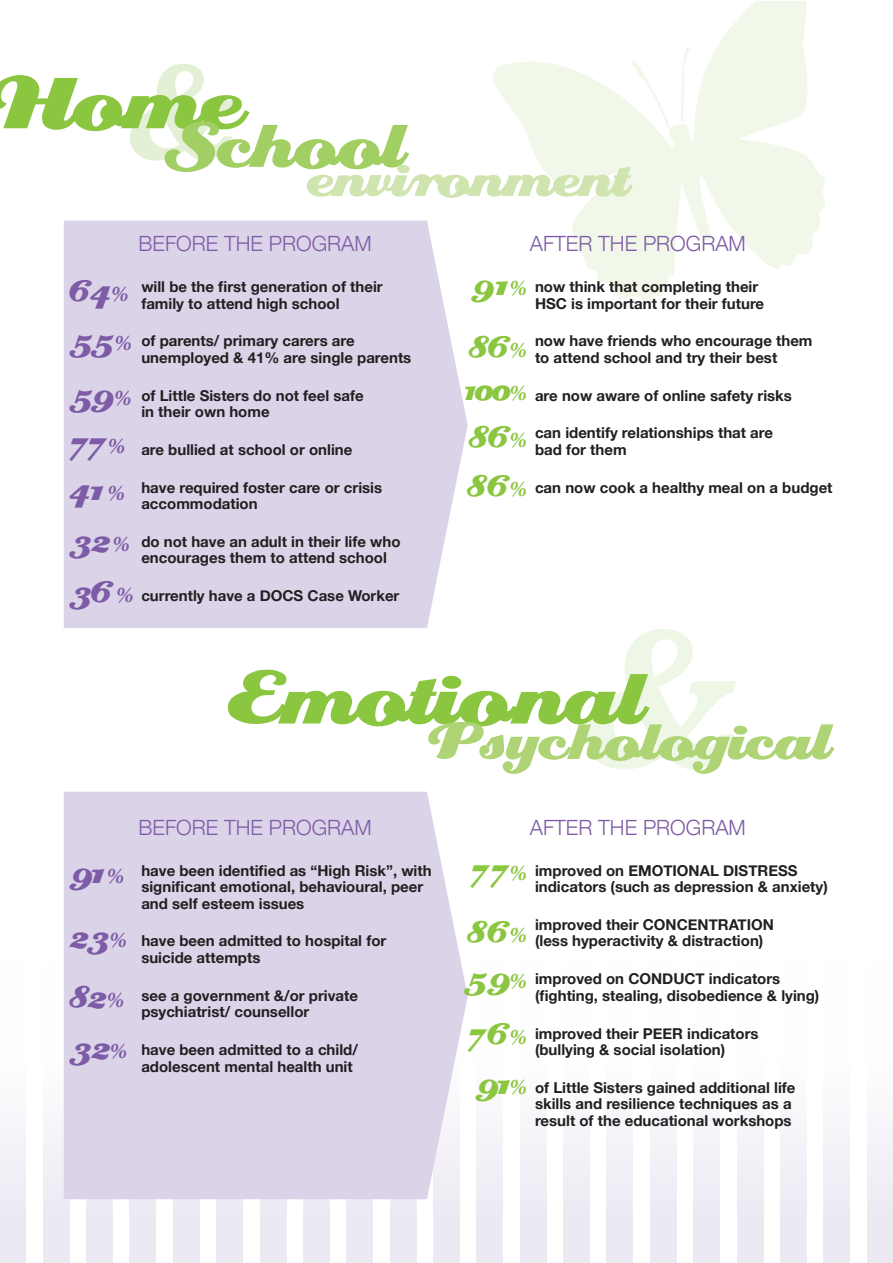
<style>
.page{position:relative;width:893px;height:1263px;background:#fff}
.page>*{position:absolute;margin:0;border:0;box-sizing:border-box;transform-origin:0 0}
.t1{font:90px "Creampuff";color:#8bc640}
.t2{font:62.85px "Creampuff";color:#aed476}
.t3{font:37.5px/49.7px "Creampuff";letter-spacing:-.09em;color:#7e5ba6}
.t4{font:37.5px/62.1px "Creampuff";letter-spacing:-.06em;color:#8bc640}
.t5{font:37.5px/47.7px "Creampuff";letter-spacing:-.06em;color:#8bc640;text-align:justify;scale:.85 1}
.t6{font:300 21px "Helvetica Neue";color:#7e5ba6}
.t7{font:700 15px/16.5px "Helvetica Neue";color:#231f20}
.s1{font-family:"Minion Pro";font-weight:700;font-style:italic;font-size:22.5px}
</style>
<div class="page">
<svg style="left:572px;top:1px;width:253px;height:300px;fill:#f1f7e9"></svg>
<svg style="left:680px;top:38px;width:11px;height:85px"></svg>
<div style="left:390px;top:961px;width:26px;height:302px;background:#ede9f3"></div>
<div style="left:433px;top:961px;width:27px;height:302px;background:#ede9f3"></div>
<div style="left:520px;top:961px;width:26px;height:302px;background:linear-gradient(to right,#f7f5f9,#f7f5f9)"></div>
<div style="left:607px;top:961px;width:26px;height:302px;background:linear-gradient(to right,#f7f5f9,#f7f5f9)"></div>
<div style="left:650px;top:961px;width:26px;height:302px;background:linear-gradient(to right,#f7f5f9,#f7f5f9)"></div>
<div style="left:737px;top:961px;width:26px;height:302px;background:linear-gradient(to right,#f7f5f9,#f7f5f9)"></div>
<div style="left:780px;top:961px;width:27px;height:302px;background:linear-gradient(to bottom,#fff,#ece7f2)"></div>
<div style="left:823px;top:961px;width:27px;height:302px;background:linear-gradient(to bottom,#fff,#ece7f2)"></div>
<div style="left:867px;top:961px;width:25px;height:302px;background:linear-gradient(to bottom,#fff,#ece7f2)"></div>
<div style="left:693px;top:961px;width:27px;height:302px;background:linear-gradient(to bottom,#fff,#ece7f2)"></div>
<div style="left:563px;top:961px;width:27px;height:302px;background:linear-gradient(to bottom,#fff,#ece7f2)"></div>
<div style="left:477px;top:961px;width:26px;height:302px;background:linear-gradient(to right,#f7f5f9,#f7f5f9)"></div>
<div style="left:130px;top:961px;width:26px;height:302px;background:#ede9f3"></div>
<div style="left:0;top:961px;width:26px;height:302px;background:linear-gradient(to right,#f7f5f9,#f7f5f9)"></div>
<div style="left:43px;top:961px;width:26px;height:302px;background:#f7f5fa"></div>
<div style="left:86px;top:961px;width:27px;height:302px;background:#ede9f3"></div>
<div style="left:173px;top:961px;width:27px;height:302px;background:#ede9f3"></div>
<div style="left:216px;top:961px;width:27px;height:302px;background:#ede9f3"></div>
<div style="left:260px;top:961px;width:26px;height:302px;background:#ede9f3"></div>
<div style="left:303px;top:961px;width:27px;height:302px;background:#ede9f3"></div>
<div style="left:346px;top:961px;width:27px;height:302px;background:#ede9f3"></div>
<svg style="left:152px;top:220px;width:260px;height:1px"></svg>
<svg style="left:585px;top:629px;width:152px;height:140px"></svg>
<div style="left:64px;top:221px;width:404px;height:407px;background:#dbd4e9"></div>
<div style="left:64px;top:792px;width:404px;height:407px;background:#dbd4e9"></div>
<svg style="left:0;top:60px;width:669px;height:138px"></svg>
<h3 class="t6" style="left:139px;top:231px;width:235px">BEFORE THE PROGRAM</h3>
<h3 class="t6" style="left:530px;top:231px;width:218px">AFTER THE PROGRAM</h3>
<h3 class="t3" style="left:68px;top:267px;width:62px">64 <span class="s1">%</span></h3>
<h3 class="t4" style="left:468px;top:255px;width:61px">91<span class="s1">%<br></span>86<span class="s1">%</span></h3>
<h3 class="t5" style="left:465px;top:367px;width:74px">100<span class="s1">% </span>86<span class="s1">% </span>86<span class="s1">%</span></h3>
<p class="t7" style="left:141px;top:278px;width:243px">will be the first generation of their family to attend high school</p>
<p class="t7" style="left:141px;top:332px;width:271px">of parents/ primary carers are unemployed &amp; 41% are single parents</p>
<p class="t7" style="left:141px;top:387px;width:224px">of Little Sisters do not feel safe in their own home</p>
<p class="t7" style="left:141px;top:441px;width:213px">are bullied at school or online</p>
<p class="t7" style="left:141px;top:479px;width:242px">have required foster care or crisis accommodation</p>
<p class="t7" style="left:141px;top:533px;width:261px">do not have an adult in their life who encourages them to attend school</p>
<p class="t7" style="left:141px;top:587px;width:260px">currently have a DOCS Case Worker</p>
<h3 class="t3" style="left:68px;top:313px;width:65px;line-height:55.1px">55 <span class="s1">%<br></span>59 <span class="s1">%</span></h3>
<h3 class="t3" style="left:68px;top:419px;width:67px">77 <span class="s1">%<br></span>41 <span class="s1">%<br></span>32 <span class="s1">%<br></span>36 <span class="s1">%</span></h3>
<p class="t7" style="left:535px;top:278px;width:231px">now think that completing their<br>HSC is important for their future</p>
<p class="t7" style="left:535px;top:332px;width:279px">now have friends who encourage them to attend school and try their best</p>
<p class="t7" style="left:535px;top:387px;width:258px">are now aware of online safety risks</p>
<p class="t7" style="left:535px;top:424px;width:240px">can identify relationships that are bad for them</p>
<p class="t7" style="left:535px;top:479px;width:299px">can now cook a healthy meal on a budget</p>
<h1 class="t1" style="left:227px;top:655px;width:417px">Emotional</h1>
<h2 class="t2" style="left:427px;top:711px;width:404px">Psychological</h2>
<h3 class="t3" style="left:68px;top:841px;width:60px;line-height:64.7px">91 <span class="s1">%<br></span>23 <span class="s1">%</span></h3>
<h3 class="t3" style="left:68px;top:973px;width:60px;line-height:50.4px">82 <span class="s1">%<br></span>32<span class="s1">%</span></h3>
<h3 class="t6" style="left:139px;top:815px;width:235px">BEFORE THE PROGRAM</h3>
<p class="t7" style="left:141px;top:862px;width:292px">have been identified as “High Risk”, with significant emotional, behavioural, peer and self esteem issues</p>
<p class="t7" style="left:141px;top:932px;width:246px">have been admitted to hospital for suicide attempts</p>
<p class="t7" style="left:141px;top:987px;width:218px">see a government &amp;/or private psychiatrist/ counsellor</p>
<p class="t7" style="left:141px;top:1041px;width:218px">have been admitted to a child/ adolescent mental health unit</p>
<h3 class="t6" style="left:530px;top:815px;width:218px">AFTER THE PROGRAM</h3>
<h3 class="t4" style="left:466px;top:840px;width:62px">77<span class="s1">%<br></span>86<span class="s1">%</span></h3>
<h3 class="t4" style="left:463px;top:950px;width:65px;line-height:56.8px">59<span class="s1">%<br></span>76<span class="s1">%</span></h3>
<h3 class="t4" style="left:475px;top:1054px;width:54px">91<span class="s1">%</span></h3>
<p class="t7" style="left:535px;top:862px;width:294px">improved on EMOTIONAL DISTRESS indicators (such as depression &amp; anxiety)</p>
<p class="t7" style="left:535px;top:916px;width:240px">improved their CONCENTRATION (less hyperactivity &amp; distraction)</p>
<p class="t7" style="left:535px;top:970px;width:286px">improved on CONDUCT indicators (fighting, stealing, disobedience &amp; lying)</p>
<p class="t7" style="left:535px;top:1024px;width:225px">improved their PEER indicators (bullying &amp; social isolation)</p>
<p class="t7" style="left:535px;top:1079px;width:262px">of Little Sisters gained additional life skills and resilience techniques as a result of the educational workshops</p>
</div>
